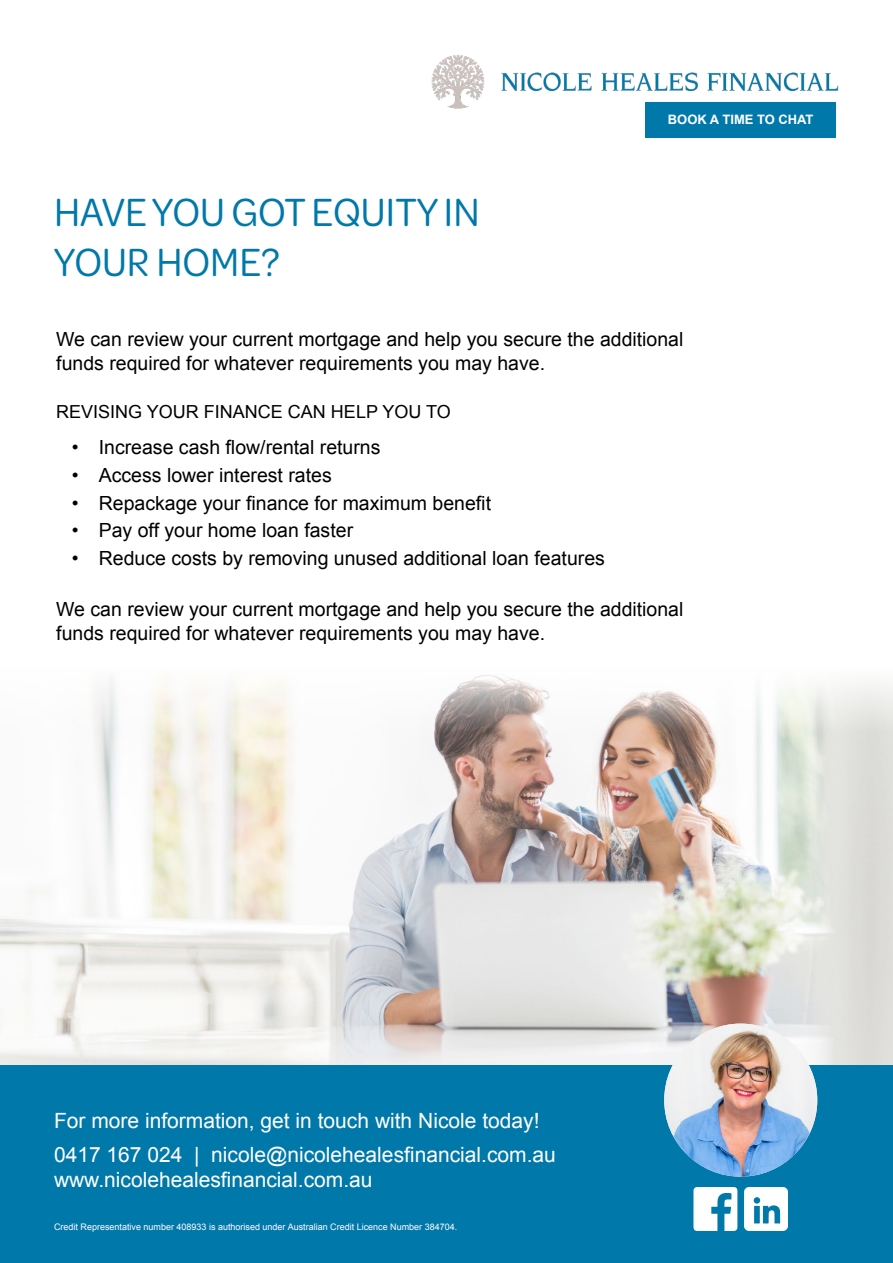
<style>
.page{position:relative;width:893px;height:1263px;background:#fff}
.page>*{position:absolute;margin:0;border:0;box-sizing:border-box;transform-origin:0 0}
.t1{font:42px/50.4px "Omnes Semi Cond";color:#0078aa}
.t2{font:21px/33.8px "Arial";color:#fff}
.t3{font:19.5px/24px "Arial";color:#000}
.t4{font:18px "Arial";color:#000}
.t5{font:700 13.05px "Arial";color:#fff}
.t6{font:9px "Arial";color:#fff}
</style>
<div class="page">
<img style="left:0;top:675px;width:893px;height:391px">
<div style="left:0;top:1066px;width:893px;height:197px;background:#0078aa"></div>
<img style="left:432px;top:55px;width:407px;height:54px">
<img style="left:664px;top:1023px;width:153px;height:154px;border-radius:77px">
<div style="left:645px;top:102px;width:191px;height:35px;background:#0078aa"></div>
<svg style="left:693px;top:1187px;width:44px;height:44px"></svg>
<svg style="left:744px;top:1187px;width:44px;height:44px"></svg>
<h1 class="t1" style="left:54px;top:185px;width:427px">HAVE YOU GOT EQUITY IN<br>YOUR HOME?</h1>
<p class="t5" style="left:668px;top:111px;width:147px">BOOK A TIME TO CHAT</p>
<p class="t3" style="left:56px;top:327px;width:629px">We can review your current mortgage and help you secure the additional funds required for whatever requirements you may have.</p>
<p class="t4" style="left:56px;top:400px;width:396px">REVISING YOUR FINANCE CAN HELP YOU TO</p>
<p class="t3" style="left:72px;top:436px;width:310px">• Increase cash flow/rental returns</p>
<p class="t3" style="left:72px;top:463px;width:261px">• Access lower interest rates</p>
<p class="t3" style="left:72px;top:491px;width:421px">• Repackage your finance for maximum benefit</p>
<p class="t3" style="left:72px;top:519px;width:283px">• Pay off your home loan faster</p>
<p class="t3" style="left:72px;top:546px;width:535px">• Reduce costs by removing unused additional loan features</p>
<p class="t3" style="left:56px;top:597px;width:629px">We can review your current mortgage and help you secure the additional funds required for whatever requirements you may have.</p>
<p class="t2" style="left:54px;top:1104px;width:503px">For more information, get in touch with Nicole today!<br>0417 167 024 | nicole@nicolehealesfinancial.com.au</p>
<p class="t2" style="left:54px;top:1163px;width:320px">www.nicolehealesfinancial.com.au</p>
<p class="t6" style="left:54px;top:1221px;width:405px">Credit Representative number 408933 is authorised under Australian Credit Licence Number 384704.</p>
</div>
